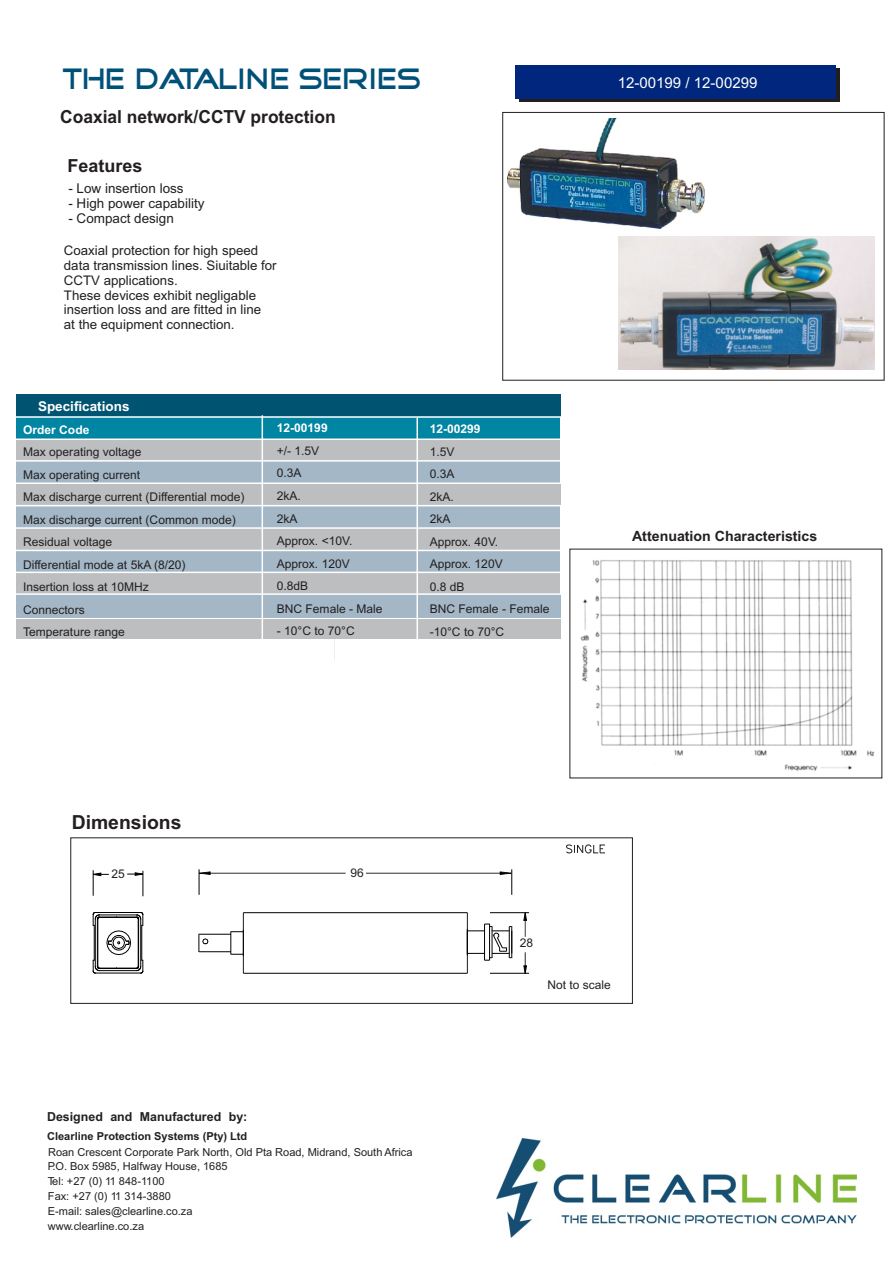
<style>
.page{position:relative;width:893px;height:1263px;background:#fff}
.page>*{position:absolute;margin:0;border:0;box-sizing:border-box;transform-origin:0 0}
.t1{font:30px "Good Times";color:#005178;scale:.94 1}
.t2{font:700 19.35px "Arial";color:#231f20}
.t3{font:700 18px "Arial";color:#231f20}
.t4{font:15px "Arial";color:#fff}
.t5{font:700 14.1px "Arial";color:#231f20}
.t6{font:13.5px "Arial";color:#231f20}
.t7{font:700 13.5px "Arial";color:#fff}
.t8{font:13.2px/14.9px "Arial";color:#231f20}
.t9{font:700 12.45px "Arial";color:#231f20}
.t10{font:12px/22.5px "Arial";color:#231f20}
.t11{font:700 12px "Arial";color:#fff}
.t12{font:10.95px/14.9px "Arial";color:#231f20}
.t13{font:700 10.95px "Arial";color:#231f20}
</style>
<div class="page">
<img style="left:580px;top:560px;width:295px;height:211px">
<div style="left:519px;top:68px;width:320px;height:33px;background:#231f20"></div>
<div style="left:515px;top:65px;width:321px;height:34px;background:#00277d"></div>
<div style="left:16px;top:394px;width:544px;height:23px;background:#005472"></div>
<div style="left:16px;top:528px;width:544px;height:22px;background:#bcbec0"></div>
<div style="left:16px;top:619px;width:545px;height:20px;background:#bcbec0"></div>
<div style="left:16px;top:572px;width:544px;height:23px;background:#bcbec0"></div>
<div style="left:16px;top:483px;width:545px;height:23px;background:#bcbec0"></div>
<div style="left:16px;top:438px;width:544px;height:23px;background:#bcbec0"></div>
<div style="left:16px;top:550px;width:544px;height:23px;background:#a3b7c7"></div>
<div style="left:16px;top:506px;width:544px;height:22px;background:#a3b7c7"></div>
<div style="left:16px;top:594px;width:544px;height:23px;background:#a3b7c7"></div>
<div style="left:16px;top:461px;width:544px;height:22px;background:#a3b7c7"></div>
<div style="left:16px;top:417px;width:544px;height:22px;background:#0085a2"></div>
<hr style="left:16px;top:550px;width:548px;height:1px;background:#fff">
<hr style="left:16px;top:527px;width:548px;height:2px;background:#fff">
<hr style="left:16px;top:572px;width:548px;height:1px;background:#fff">
<hr style="left:16px;top:505px;width:548px;height:1px;background:#fff">
<hr style="left:16px;top:593px;width:551px;height:2px;background:#fff">
<hr style="left:262px;top:415px;width:1px;height:228px;background:#fff">
<hr style="left:416px;top:418px;width:2px;height:225px;background:#fff">
<hr style="left:16px;top:482px;width:548px;height:2px;background:#fff">
<hr style="left:16px;top:460px;width:546px;height:2px;background:#fff">
<hr style="left:16px;top:438px;width:548px;height:2px;background:#fff">
<hr style="left:16px;top:416px;width:548px;height:2px;background:#fff">
<img style="left:496px;top:1139px;width:361px;height:99px">
<img style="left:507px;top:119px;width:198px;height:110px">
<img style="left:618px;top:237px;width:257px;height:133px">
<svg style="left:70px;top:837px;width:563px;height:167px"></svg>
<svg style="left:566px;top:844px;width:39px;height:10px"></svg>
<hr style="left:243px;top:912px;width:224px;height:1px;background:#000">
<hr style="left:243px;top:973px;width:224px;height:1px;background:#000">
<hr style="left:243px;top:913px;width:1px;height:60px;background:#000">
<hr style="left:467px;top:913px;width:1px;height:60px;background:#000">
<hr style="left:490px;top:973px;width:39px;height:1px;background:#000">
<hr style="left:490px;top:912px;width:39px;height:1px;background:#000">
<svg style="left:524px;top:952px;width:2px;height:21px"></svg>
<svg style="left:524px;top:912px;width:2px;height:25px"></svg>
<hr style="left:210px;top:873px;width:136px;height:1px;background:#000">
<hr style="left:366px;top:873px;width:134px;height:1px;background:#000">
<svg style="left:199px;top:869px;width:11px;height:26px"></svg>
<svg style="left:500px;top:869px;width:12px;height:26px"></svg>
<svg style="left:93px;top:870px;width:16px;height:26px"></svg>
<svg style="left:127px;top:871px;width:17px;height:25px"></svg>
<svg style="left:93px;top:912px;width:51px;height:62px"></svg>
<div style="left:467px;top:931px;width:18px;height:22px;border:1px solid #000"></div>
<svg style="left:484px;top:924px;width:28px;height:37px"></svg>
<hr style="left:199px;top:934px;width:32px;height:1px;background:#000">
<hr style="left:199px;top:951px;width:32px;height:1px;background:#000">
<svg style="left:231px;top:930px;width:12px;height:26px"></svg>
<svg style="left:199px;top:934px;width:9px;height:18px"></svg>
<h1 class="t1" style="left:62px;top:69px;width:383px">THE DATALINE SERIES</h1>
<p class="t4" style="left:618px;top:77px;width:141px">12-00199 / 12-00299</p>
<h3 class="t3" style="left:60px;top:110px;width:277px">Coaxial network/CCTV protection</h3>
<h3 class="t3" style="left:68px;top:159px;width:76px">Features</h3>
<p class="t6" style="left:68px;top:183px;width:117px">- Low insertion loss</p>
<p class="t6" style="left:68px;top:199px;width:138px">- High power capability</p>
<p class="t6" style="left:68px;top:214px;width:107px">- Compact design</p>
<p class="t8" style="left:64px;top:244px;width:214px">Coaxial protection for high speed data transmission lines. Siuitable for<br>CCTV applications.<br>These devices exhibit negligable insertion loss and are fitted in line<br>at the equipment connection.</p>
<p class="t7" style="left:38px;top:401px;width:93px">Specifications</p>
<p class="t11" style="left:23px;top:425px;width:68px">Order Code</p>
<p class="t10" style="left:23px;top:442px;width:223px">Max operating voltage<br>Max operating current<br>Max discharge current (Differential mode)<br>Max discharge current (Common mode)<br>Residual voltage<br>Differential mode at 5kA (8/20)<br>Insertion loss at 10MHz<br>Connectors<br>Temperature range</p>
<p class="t11" style="left:277px;top:424px;width:52px">12-00199</p>
<p class="t10" style="left:277px;top:441px;width:107px">+/- 1.5V<br>0.3A<br>2kA.<br>2kA<br>Approx. &lt;10V.<br>Approx. 120V<br>0.8dB<br>BNC Female - Male</p>
<p class="t10" style="left:277px;top:621px;width:79px">- 10°C to 70°C</p>
<p class="t11" style="left:430px;top:424px;width:52px">12-00299</p>
<p class="t10" style="left:430px;top:441px;width:121px">1.5V<br>0.3A<br>2kA.<br>2kA<br>Approx. 40V.<br>Approx. 120V<br>0.8 dB<br>BNC Female - Female -10°C to 70°C</p>
<p class="t5" style="left:632px;top:531px;width:187px">Attenuation Characteristics</p>
<h2 class="t2" style="left:72px;top:815px;width:111px">Dimensions</h2>
<p class="t10" style="left:111px;top:863px;width:15px">25</p>
<p class="t10" style="left:350px;top:862px;width:15px">96</p>
<p class="t9" style="left:47px;top:1112px;width:202px">Designed and Manufactured by:</p>
<p class="t13" style="left:47px;top:1132px;width:202px">Clearline Protection Systems (Pty) Ltd</p>
<p class="t12" style="left:48px;top:1145px;width:366px">Roan Crescent Corporate Park North, Old Pta Road, Midrand, South Africa P.O. Box 5985, Halfway House, 1685<br>Tel: +27 (0) 11 848-1100<br>Fax: +27 (0) 11 314-3880<br>E-mail: sales@clearline.co.za<br>www.clearline.co.za</p>
<p class="t10" style="left:520px;top:933px;width:15px">28</p>
<p class="t10" style="left:548px;top:975px;width:65px">Not to scale</p>
</div>
